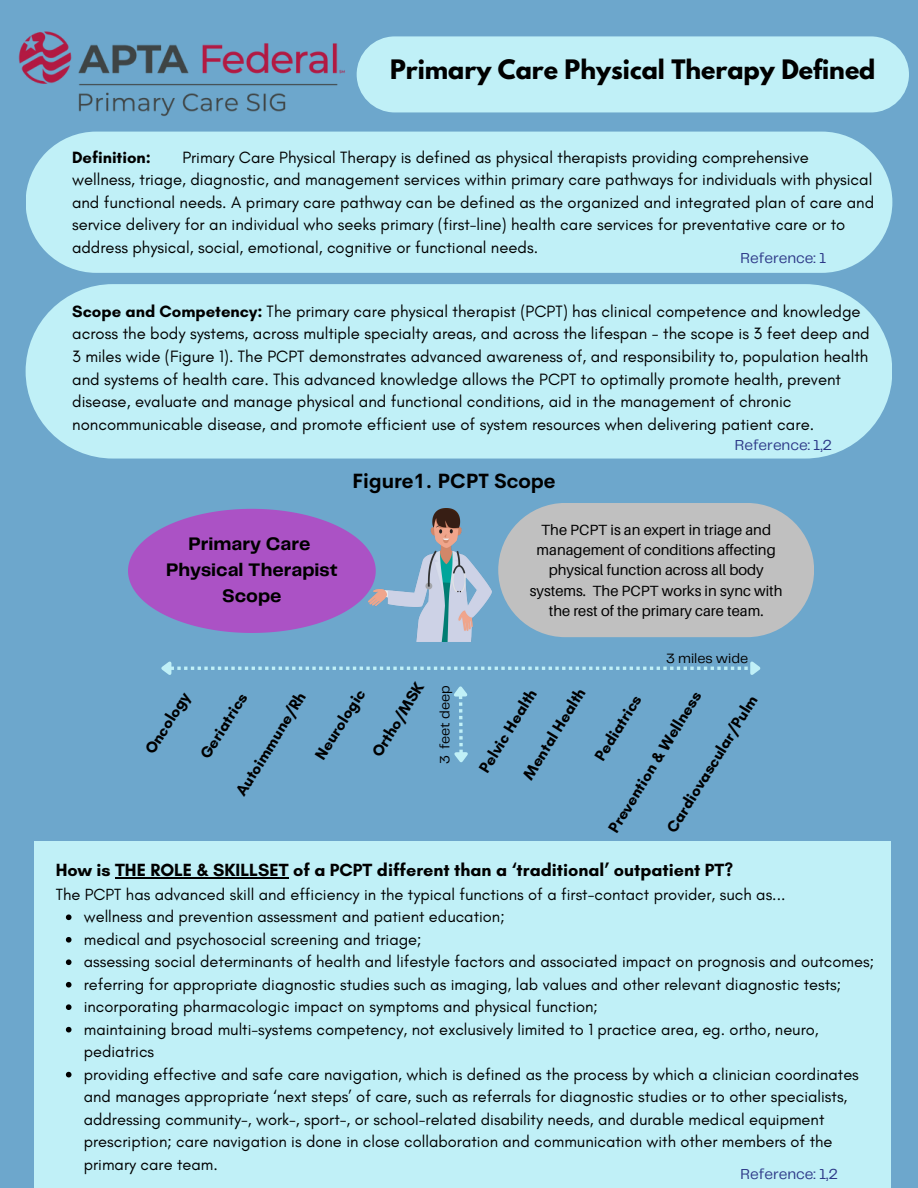
<style>
.page{position:relative;width:918px;height:1188px;background:#6da7cc}
.page>*{position:absolute;margin:0;border:0;box-sizing:border-box;transform-origin:0 0}
.t1{font:700 23.7px "League Spartan";color:#000}
.t2{font:700 20.25px "Cerebri Sans";color:#000}
.t3{font:700 18.9px/26px "Telegraf";color:#000;text-align:center}
.t4{font:700 18px "Glacial Indifference";color:#000}
.t5{font:16.65px/22.6px "Glacial Indifference";color:#000}
.t6{font:700 16.65px "Glacial Indifference";color:#000}
.t7{font:16.5px/22.5px "Glacial Indifference";color:#000}
.t8{font:700 15.9px "Glacial Indifference";color:#000}
.t9{font:15px "Telegraf";color:#2d3988}
.t10{font:14.7px/20.4px "Aileron";color:#000;text-align:center}
.t11{font:14.1px "Telegraf";color:#000}
.s1{font-weight:700}
</style>
<div class="page">
<img style="left:18px;top:31px;width:327px;height:85px">
<div style="left:357px;top:36px;width:552px;height:76px;background:#c0f0f7;border-radius:38px"></div>
<svg style="left:161px;top:661px;width:600px;height:102px"></svg>
<svg style="left:128px;top:509px;width:241px;height:124px"></svg>
<div style="left:498px;top:503px;width:316px;height:134px;background:#c0c0c0;border-radius:67px"></div>
<div style="left:26px;top:132px;width:866px;height:141px;background:#c0f0f7"></div>
<div style="left:26px;top:284px;width:866px;height:175px;background:#c0f0f7;border-radius:87px"></div>
<div style="left:35px;top:841px;width:856px;height:347px;background:#c0f0f7"></div>
<hr style="left:115px;top:877px;width:174px;height:2px;background:#000">
<svg style="left:66px;top:914px;width:6px;height:6px"></svg>
<svg style="left:66px;top:937px;width:6px;height:6px"></svg>
<svg style="left:66px;top:959px;width:6px;height:6px"></svg>
<svg style="left:66px;top:982px;width:6px;height:6px"></svg>
<svg style="left:66px;top:1004px;width:6px;height:6px"></svg>
<svg style="left:66px;top:1027px;width:6px;height:5px"></svg>
<svg style="left:66px;top:1072px;width:6px;height:5px"></svg>
<img style="left:369px;top:509px;width:123px;height:133px">
<h1 class="t1" style="left:390px;top:58px;width:487px">Primary Care Physical Therapy Defined</h1>
<h4 class="t5" style="left:72px;top:146px;width:804px;text-indent:110px">Primary Care Physical Therapy is defined as physical therapists providing comprehensive wellness, triage, diagnostic, and management services within primary care pathways for individuals with physical and functional needs. A primary care pathway can be defined as the organized and integrated plan of care and service delivery for an individual who seeks primary (first-line) health care services for preventative care or to address physical, social, emotional, cognitive or functional needs.</h4>
<h4 class="t6" style="left:72px;top:147px;width:80px">Definition:</h4>
<p class="t9" style="left:741px;top:252px;width:87px">Reference: 1</p>
<p class="t5" style="left:72px;top:300px;width:799px"><span class="s1">Scope and Competency:</span> The primary care physical therapist (PCPT) has clinical competence and knowledge across the body systems, across multiple specialty areas, and across the lifespan - the scope is 3 feet deep and 3 miles wide (Figure 1). The PCPT demonstrates advanced awareness of, and responsibility to, population health and systems of health care. This advanced knowledge allows the PCPT to optimally promote health, prevent disease, evaluate and manage physical and functional conditions, aid in the management of chronic noncommunicable disease, and promote efficient use of system resources when delivering patient care.</p>
<h3 class="t3" style="left:166px;top:532px;width:173px">Primary Care<br>Physical Therapist<br>Scope</h3>
<p class="t2" style="left:352px;top:468px;width:205px">Figure1. PCPT Scope</p>
<p class="t9" style="left:735px;top:439px;width:99px">Reference: 1,2</p>
<h3 class="t10" style="left:530px;top:519px;width:255px">The PCPT is an expert in triage and management of conditions affecting physical function across all body systems. The PCPT works in sync with the rest of the primary care team.</h3>
<p class="t11" style="left:666px;top:652px;width:84px">3 miles wide</p>
<p class="t8" style="left:141px;top:747px;width:72px;rotate:-58deg">Oncology</p>
<h3 class="t8" style="left:368px;top:751px;width:86px;rotate:-59deg">Ortho/MSK</h3>
<h3 class="t8" style="left:475px;top:766px;width:97px;rotate:-58deg">Pelvic Health</h3>
<h3 class="t8" style="left:590px;top:754px;width:76px;rotate:-58deg">Pediatrics</h3>
<p class="t11" style="left:439px;top:764px;width:80px;rotate:-90deg">3 feet deep</p>
<p class="t8" style="left:518px;top:773px;width:106px;rotate:-58deg">Mental Health</p>
<h3 class="t8" style="left:311px;top:753px;width:82px;rotate:-58deg">Neurologic</h3>
<h3 class="t8" style="left:231px;top:789px;width:120px;rotate:-58deg">Autoimmune/Rh</h3>
<h4 class="t8" style="left:196px;top:752px;width:76px;rotate:-58deg">Geriatrics</h4>
<h4 class="t8" style="left:662px;top:826px;width:160px;rotate:-58deg">Cardiovascular/Pulm</h4>
<p class="t8" style="left:604px;top:826px;width:156px;rotate:-58deg">Prevention &amp; Wel nes</p>
<h2 class="t4" style="left:56px;top:859px;width:679px">How is THE ROLE &amp; SKILLSET of a PCPT different than a ‘traditional’ outpatient PT?</h2>
<h2 class="t7" style="left:56px;top:883px;width:731px">The PCPT has advanced skill and efficiency in the typical functions of a first-contact provider, such as...</h2>
<p class="t7" style="left:84px;top:905px;width:422px">wellness and prevention assessment and patient education;</p>
<h2 class="t7" style="left:84px;top:928px;width:339px">medical and psychosocial screening and triage;</h2>
<p class="t7" style="left:84px;top:950px;width:792px">assessing social determinants of health and lifestyle factors and associated impact on prognosis and outcomes;</p>
<p class="t7" style="left:84px;top:973px;width:759px">referring for appropriate diagnostic studies such as imaging, lab values and other relevant diagnostic tests;</p>
<p class="t7" style="left:84px;top:995px;width:516px">incorporating pharmacologic impact on symptoms and physical function;</p>
<h3 class="t7" style="left:84px;top:1018px;width:736px">maintaining broad multi-systems competency, not exclusively limited to 1 practice area, eg. ortho, neuro, pediatrics</h3>
<h3 class="t7" style="left:84px;top:1063px;width:777px">providing effective and safe care navigation, which is defined as the process by which a clinician coordinates and manages appropriate ‘next steps’ of care, such as referrals for diagnostic studies or to other specialists, addressing community-, work-, sport-, or school-related disability needs, and durable medical equipment prescription; care navigation is done in close collaboration and communication with other members of the primary care team.</h3>
<p class="t9" style="left:741px;top:1168px;width:99px">Reference: 1,2</p>
</div>
